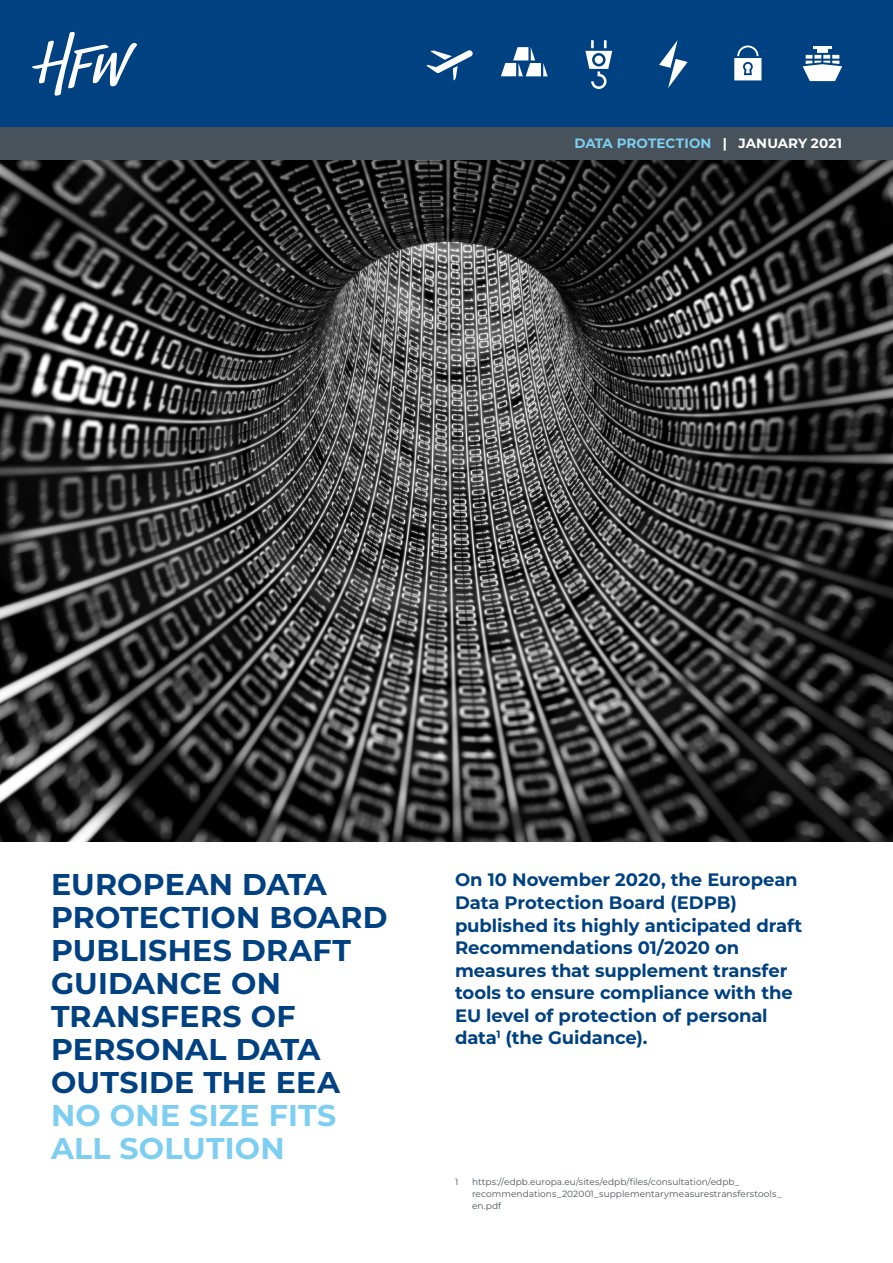
<style>
.page{position:relative;width:893px;height:1263px;background:#fff}
.page>*{position:absolute;margin:0;border:0;box-sizing:border-box;transform-origin:0 0}
.t1{font:700 30px/33px "Montserrat";letter-spacing:.01em;color:#004181}
.t2{font:700 30px/33px "Montserrat";letter-spacing:.01em;color:#7dcef1}
.t3{font:700 18px/22.5px "Montserrat";letter-spacing:-.005em;color:#004181}
.t4{font:700 13.5px "Montserrat";letter-spacing:.01em;color:#7dcef1}
.t5{font:9px/12px "Montserrat";letter-spacing:.005em;color:#48525a}
.s1{color:#fff}
</style>
<div class="page">
<div style="left:0;top:0;width:893px;height:128px;background:#004181"></div>
<img style="left:0;top:160px;width:893px;height:682px">
<svg style="left:32px;top:32px;width:105px;height:64px"></svg>
<svg style="left:803px;top:46px;width:39px;height:35px"></svg>
<svg style="left:585px;top:40px;width:27px;height:49px"></svg>
<svg style="left:426px;top:50px;width:47px;height:30px"></svg>
<svg style="left:659px;top:40px;width:29px;height:48px"></svg>
<svg style="left:734px;top:45px;width:27px;height:35px"></svg>
<div style="left:0;top:128px;width:893px;height:32px;background:#48525a"></div>
<svg style="left:501px;top:47px;width:47px;height:29px"></svg>
<p class="t4" style="left:574px;top:134px;width:269px">DATA PROTECTION <span class="s1">| JANUARY 2021</span></p>
<h1 class="t1" style="left:51px;top:866px;width:338px">EUROPEAN DATA<br>PROTECTION BOARD<br>PUBLISHES DRAFT<br>GUIDANCE ON<br>TRANSFERS OF<br>PERSONAL DATA<br>OUTSIDE THE EEA</h1>
<h1 class="t2" style="left:51px;top:1097px;width:287px">NO ONE SIZE FITS<br>ALL SOLUTION</h1>
<p class="t3" style="left:455px;top:868px;width:349px">On 10 November 2020, the European<br>Data Protection Board (EDPB) published its highly anticipated draft<br>Recommendations 01/2020 on measures that supplement transfer tools to ensure compliance with the<br>EU level of protection of personal data<sup>1</sup> (the Guidance).</p>
<p class="t5" style="left:455px;top:1176px;width:5px">1</p>
<p class="t5" style="left:472px;top:1176px;width:311px">https://edpb.europa.eu/sites/edpb/files/consultation/edpb_ recommendations_202001_supplementarymeasurestransferstools_ en.pdf</p>
</div>
